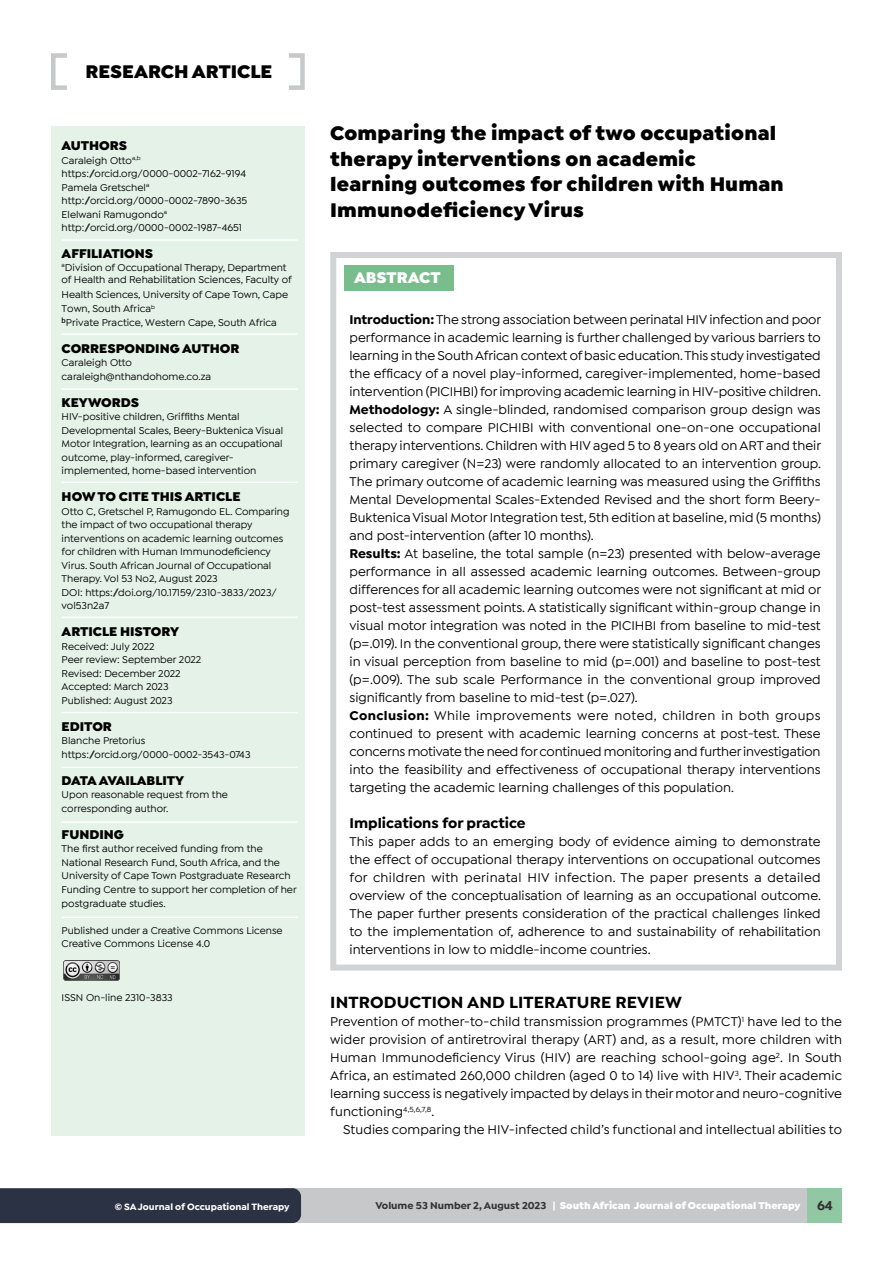
<style>
.page{position:relative;width:893px;height:1263px;background:#fff}
.page>*{position:absolute;margin:0;border:0;box-sizing:border-box;transform-origin:0 0}
.t1{font:900 21px/25.5px "Isidora Sans";letter-spacing:.01em;color:#000}
.t2{font:900 19.5px "Isidora Sans";color:#000}
.t3{font:700 17.25px "Isidora Sans";letter-spacing:.01em;color:#000}
.t4{font:900 16.5px "Isidora Sans";color:#fff}
.t5{font:700 15px "Isidora Sans";color:#000}
.t6{font:500 13.5px/18px "Isidora Sans";color:#000;text-align:justify}
.t7{font:900 13.5px "Isidora Sans";color:#000}
.t8{font:500 10.5px/13.5px "Isidora Sans";color:#000}
.t9{font:900 10.5px "Isidora Sans";color:#fff}
.t10{font:700 9.75px "Isidora Sans";color:#fff}
.s1{font-weight:700}
.s2{font-weight:700;color:#333}
.s3{font-weight:700;font-size:13.5px;color:#333}
</style>
<div class="page">
<div style="left:285px;top:1188px;width:557px;height:35px;background:#c7c8ca"></div>
<div style="left:0;top:1188px;width:301px;height:35px;background:#2b3244"></div>
<div style="left:808px;top:1188px;width:34px;height:35px;background:#91c7a3"></div>
<div style="left:51px;top:126px;width:254px;height:1009px;background:#e4f2e8"></div>
<div style="left:330px;top:252px;width:512px;height:719px;border:6px solid #d1d3d4"></div>
<img style="left:63px;top:961px;width:56px;height:19px">
<div style="left:51px;top:53px;width:18px;height:37px;border:4px solid #c7c8ca"></div>
<div style="left:287px;top:53px;width:18px;height:37px;border:4px solid #c7c8ca"></div>
<hr style="left:62px;top:239px;width:236px;height:2px;background:#fff">
<hr style="left:62px;top:333px;width:236px;height:2px;background:#fff">
<hr style="left:62px;top:388px;width:236px;height:2px;background:#fff">
<hr style="left:62px;top:482px;width:236px;height:1px;background:#fff">
<hr style="left:62px;top:712px;width:236px;height:1px;background:#fff">
<hr style="left:62px;top:767px;width:236px;height:1px;background:#fff">
<hr style="left:62px;top:617px;width:236px;height:1px;background:#fff">
<hr style="left:62px;top:821px;width:236px;height:2px;background:#fff">
<hr style="left:62px;top:917px;width:236px;height:1px;background:#fff">
<div style="left:344px;top:265px;width:110px;height:25px;background:#7abd8c"></div>
<h2 class="t2" style="left:85px;top:59px;width:188px">RESEARCH ARTICLE</h2>
<p class="t7" style="left:62px;top:137px;width:67px">AUTHORS</p>
<p class="t8" style="left:62px;top:154px;width:187px">Caraleigh Otto<sup>a,b </sup>https:/orcid.org/0000-0002-7162-9194<br>Pamela Gretschel<sup>a </sup>http:/orcid.org/0000-0002-7890-3635<br>Elelwani Ramugondo<sup>a </sup>http:/orcid.org/0000-0002-1987-4651</p>
<p class="t7" style="left:62px;top:245px;width:93px">AFFILIATIONS</p>
<p class="t8" style="left:62px;top:261px;width:232px;line-height:12.6px"><sup>a</sup>Division of Occupational Therapy, Department of Health and Rehabilitation Sciences, Faculty of</p>
<p class="t8" style="left:62px;top:287px;width:228px;line-height:14.1px">Health Sciences, University of Cape Town, Cape<br>Town, South Africa<sup>b<br></sup><sup>b</sup>Private Practice, Western Cape, South Africa</p>
<p class="t7" style="left:62px;top:340px;width:179px">CORRESPONDING AUTHOR</p>
<p class="t8" style="left:62px;top:356px;width:151px">Caraleigh Otto caraleigh@nthandohome.co.za</p>
<p class="t7" style="left:62px;top:394px;width:79px">KEYWORDS</p>
<p class="t8" style="left:62px;top:410px;width:223px">HIV-positive children, Griffiths Mental Developmental Scales, Beery-Buktenica Visual Motor Integration, learning as an occupational outcome, play-informed, caregiver&shy;implemented, home-based intervention</p>
<p class="t7" style="left:62px;top:488px;width:180px">HOW TO CITE THIS ARTICLE</p>
<p class="t8" style="left:62px;top:505px;width:229px">Otto C, Gretschel P, Ramugondo EL. Comparing the impact of two occupational therapy interventions on academic learning outcomes for children with Human Immunodeficiency Virus. South African Journal of Occupational Therapy. Vol 53 No2, August 2023<br>DOI: https:/doi.org/10.17159/2310-3833/2023/ vol53n2a7</p>
<p class="t7" style="left:62px;top:623px;width:119px">ARTICLE HISTORY</p>
<p class="t8" style="left:62px;top:640px;width:141px">Received: July 2022<br>Peer review: September 2022<br>Revised: December 2022<br>Accepted: March 2023<br>Published: August 2023</p>
<p class="t7" style="left:62px;top:718px;width:52px">EDITOR</p>
<p class="t8" style="left:62px;top:734px;width:190px">Blanche Pretorius https:/orcid.org/0000-0002-3543-0743</p>
<p class="t7" style="left:62px;top:772px;width:124px">DATA AVAILABLITY</p>
<p class="t8" style="left:62px;top:788px;width:168px">Upon reasonable request from the corresponding author.</p>
<p class="t7" style="left:62px;top:826px;width:64px">FUNDING</p>
<p class="t8" style="left:62px;top:842px;width:237px">The first author received funding from the National Research Fund, South Africa, and the University of Cape Town Postgraduate Research Funding Centre to support her completion of her postgraduate studies.</p>
<p class="t8" style="left:62px;top:923px;width:222px">Published under a Creative Commons License<br>Creative Commons License 4.0</p>
<h1 class="t1" style="left:330px;top:121px;width:455px">Comparing the impact of two occupational therapy interventions on academic learning outcomes for children with Human Immunodeficiency Virus</h1>
<p class="t4" style="left:354px;top:267px;width:88px">ABSTRACT</p>
<p class="t6" style="left:350px;top:311px;width:473px;text-align:left"><span class="s1">Introduction:</span> The strong association between perinatal HIV infection and poor performance in academic learning is further challenged by various barriers to learning in the South African context of basic education. This study investigated the efficacy of a novel play-informed, caregiver-implemented, home-based intervention (PICIHBI) for improving academic learning in HIV-positive children.<br><span class="s1">Methodology:</span> A single-blinded, randomised comparison group design was selected to compare PICHIBI with conventional one-on-one occupational therapy interventions. Children with HIV aged 5 to 8 years old on ART and their primary caregiver (N=23) were randomly allocated to an intervention group.<br>The primary outcome of academic learning was measured using the Griffiths Mental Developmental Scales-Extended Revised and the short form Beery-Buktenica Visual Motor Integration test, 5th edition at baseline, mid (5 months) and post-intervention (after 10 months).<br><span class="s1">Results:</span> At baseline, the total sample (n=23) presented with below-average performance in all assessed academic learning outcomes. Between-group differences for all academic learning outcomes were not significant at mid or post-test assessment points. A statistically significant within-group change in visual motor integration was noted in the PICIHBI from baseline to mid-test (p=.019). In the conventional group, there were statistically significant changes in visual perception from baseline to mid (p=.001) and baseline to post-test (p=.009). The sub scale Performance in the conventional group improved significantly from baseline to mid-test (p=.027).<br><span class="s1">Conclusion:</span> While improvements were noted, children in both groups continued to present with academic learning concerns at post-test. These concerns motivate the need for continued monitoring and further investigation into the feasibility and effectiveness of occupational therapy interventions targeting the academic learning challenges of this population.</p>
<p class="t5" style="left:350px;top:814px;width:178px">Implications for practice</p>
<p class="t6" style="left:350px;top:833px;width:473px">This paper adds to an emerging body of evidence aiming to demonstrate the effect of occupational therapy interventions on occupational outcomes for children with perinatal HIV infection. The paper presents a detailed overview of the conceptualisation of learning as an occupational outcome.<br>The paper further presents consideration of the practical challenges linked to the implementation of, adherence to and sustainability of rehabilitation interventions in low to middle-income countries.</p>
<p class="t8" style="left:62px;top:991px;width:113px">ISSN On-line 2310-3833</p>
<p class="t3" style="left:330px;top:992px;width:353px">INTRODUCTION AND LITERATURE REVIEW</p>
<p class="t6" style="left:330px;top:1013px;width:513px">Prevention of mother-to-child transmission programmes (PMTCT)<sup>1</sup> have led to the wider provision of antiretroviral therapy (ART) and, as a result, more children with Human Immunodeficiency Virus (HIV) are reaching school-going age<sup>2</sup>. In South Africa, an estimated 260,000 children (aged 0 to 14) live with HIV<sup>3</sup>. Their academic learning success is negatively impacted by delays in their motor and neuro-cognitive functioning<sup>4,5,6,7,8</sup>.</p>
<p class="t6" style="left:343px;top:1121px;width:500px">Studies comparing the HIV-infected child’s functional and intellectual abilities to</p>
<p class="t10" style="left:115px;top:1201px;width:176px">© SA Journal of Occupational Therapy</p>
<p class="t9" style="left:375px;top:1199px;width:459px"><span class="s2">Volume 53 Number 2, August 2023</span> | South African Journal of Occupational Therapy <span class="s3">64</span></p>
</div>
